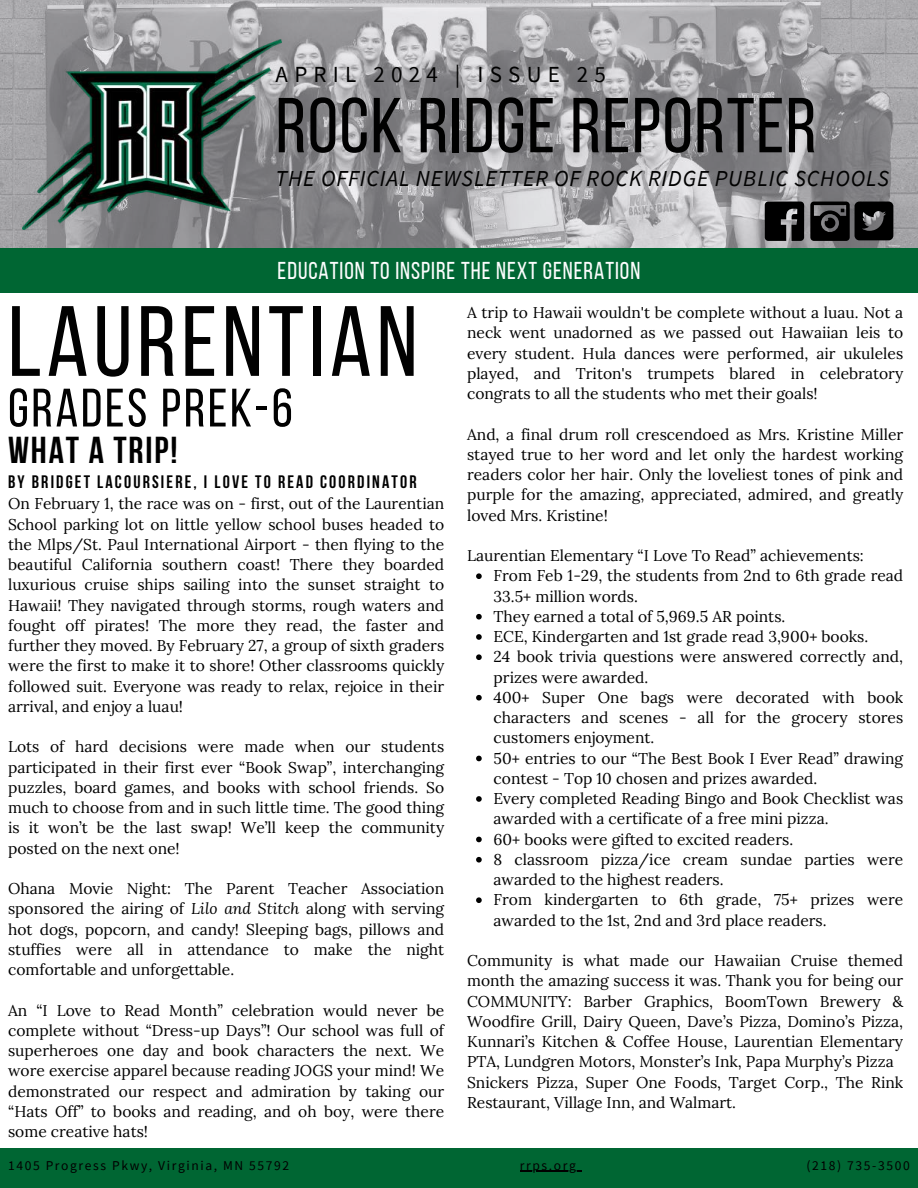
<style>
.page{position:relative;width:918px;height:1188px;background:#fff}
.page>*{position:absolute;margin:0;border:0;box-sizing:border-box;transform-origin:0 0}
.t1{font:99.6px "Bebas Neue";letter-spacing:.05em;color:#010101}
.t2{font:77.7px "Bebas Neue";letter-spacing:.02em;color:#010101}
.t3{font:54px "Bebas Neue";letter-spacing:.05em;color:#010101}
.t4{font:700 37.35px "Bebas Neue";letter-spacing:.05em;color:#000}
.t5{font:24.3px "Bebas Neue";letter-spacing:.04em;color:#fbfcfc}
.t6{font:22.95px "Source Sans Pro";letter-spacing:.27em;color:#010101}
.t7{font:italic 22.8px "Source Sans Pro";letter-spacing:.04em;color:#010101}
.t8{font:700 18px "Bebas Neue";letter-spacing:.12em;color:#000}
.t9{font:15.6px/20.2px "Lora";color:#000;text-align:justify}
.t10{font:13.5px "Source Sans Pro";letter-spacing:.12em;color:#000}
.s1{font-style:italic}
</style>
<div class="page">
<img style="left:0;top:0;width:918px;height:248px">
<img style="left:23px;top:39px;width:259px;height:191px">
<div style="left:0;top:1148px;width:918px;height:40px;background:#063"></div>
<div style="left:0;top:248px;width:918px;height:45px;background:#063"></div>
<svg style="left:765px;top:202px;width:39px;height:39px;background:#202020"></svg>
<svg style="left:810px;top:202px;width:83px;height:39px;background:#262627"></svg>
<hr style="left:520px;top:1171px;width:58px;height:1px;background:#000">
<svg style="left:476px;top:573px;width:6px;height:6px"></svg>
<svg style="left:476px;top:614px;width:6px;height:6px"></svg>
<svg style="left:476px;top:634px;width:6px;height:6px"></svg>
<svg style="left:476px;top:654px;width:6px;height:6px"></svg>
<svg style="left:476px;top:695px;width:6px;height:6px"></svg>
<svg style="left:476px;top:756px;width:6px;height:5px"></svg>
<svg style="left:476px;top:796px;width:6px;height:6px"></svg>
<svg style="left:476px;top:837px;width:6px;height:5px"></svg>
<svg style="left:476px;top:857px;width:6px;height:6px"></svg>
<svg style="left:476px;top:897px;width:6px;height:6px"></svg>
<h3 class="t6" style="left:276px;top:59px;width:332px">APRIL 2024 | ISSUE 25</h3>
<h2 class="t2" style="left:276px;top:94px;width:542px">ROCK RIDGE REPORTER</h2>
<h3 class="t7" style="left:276px;top:164px;width:615px">THE OFFICIAL NEWSLETTER OF ROCK RIDGE PUBLIC SCHOOLS</h3>
<h3 class="t5" style="left:278px;top:261px;width:364px">EDUCATION TO INSPIRE THE NEXT GENERATION</h3>
<h1 class="t1" style="left:8px;top:301px;width:411px">LAURENTIAN</h1>
<h3 class="t3" style="left:8px;top:386px;width:286px">GRADES PREK-6</h3>
<h3 class="t4" style="left:8px;top:435px;width:171px">WHAT A TRIP!</h3>
<p class="t8" style="left:8px;top:475px;width:410px">BY BRIDGET LACOURSIERE, I LOVE TO READ COORDINATOR</p>
<p class="t9" style="left:8px;top:494px;width:438px">On February 1, the race was on - first, out of the Laurentian School parking lot on little yellow school buses headed to the Mlps/St. Paul International Airport - then flying to the beautiful California southern coast! There they boarded luxurious cruise ships sailing into the sunset straight to Hawaii! They navigated through storms, rough waters and fought off pirates! The more they read, the faster and further they moved. By February 27, a group of sixth graders were the first to make it to shore! Other classrooms quickly followed suit. Everyone was ready to relax, rejoice in their arrival, and enjoy a luau!</p>
<p class="t9" style="left:8px;top:737px;width:438px">Lots of hard decisions were made when our students participated in their first ever “Book Swap”, interchanging puzzles, board games, and books with school friends. So much to choose from and in such little time. The good thing is it won’t be the last swap! We’ll keep the community posted on the next one!</p>
<p class="t9" style="left:8px;top:878px;width:438px">Ohana Movie Night: The Parent Teacher Association sponsored the airing of <span class="s1">Lilo and Stitch</span> along with serving hot dogs, popcorn, and candy! Sleeping bags, pillows and stuffies were all in attendance to make the night comfortable and unforgettable.</p>
<p class="t9" style="left:8px;top:1000px;width:438px">An “I Love to Read Month” celebration would never be complete without “Dress-up Days”! Our school was full of superheroes one day and book characters the next. We wore exercise apparel because reading JOGS your mind! We demonstrated our respect and admiration by taking our “Hats Off” to books and reading, and oh boy, were there some creative hats!</p>
<p class="t9" style="left:467px;top:302px;width:438px">A trip to Hawaii wouldn't be complete without a luau. Not a neck went unadorned as we passed out Hawaiian leis to every student. Hula dances were performed, air ukuleles played, and Triton's trumpets blared in celebratory congrats to all the students who met their goals!</p>
<p class="t9" style="left:467px;top:424px;width:438px">And, a final drum roll crescendoed as Mrs. Kristine Miller stayed true to her word and let only the hardest working readers color her hair. Only the loveliest tones of pink and purple for the amazing, appreciated, admired, and greatly loved Mrs. Kristine!</p>
<p class="t9" style="left:494px;top:545px;width:411px;text-align:left;text-indent:-27px">Laurentian Elementary “I Love To Read” achievements:<br>From Feb 1-29, the students from 2nd to 6th grade read 33.5+ million words.<br>They earned a total of 5,969.5 AR points.<br>ECE, Kindergarten and 1st grade read 3,900+ books.<br>24 book trivia questions were answered correctly and, prizes were awarded.<br>400+ Super One bags were decorated with book characters and scenes - all for the grocery stores customers enjoyment.<br>50+ entries to our “The Best Book I Ever Read” drawing contest - Top 10 chosen and prizes awarded.<br>Every completed Reading Bingo and Book Checklist was awarded with a certificate of a free mini pizza.<br>60+ books were gifted to excited readers.<br>8 classroom pizza/ice cream sundae parties were awarded to the highest readers.<br>From kindergarten to 6th grade, 75+ prizes were awarded to the 1st, 2nd and 3rd place readers.</p>
<p class="t9" style="left:467px;top:950px;width:438px;text-align:left">Community is what made our Hawaiian Cruise themed month the amazing success it was. Thank you for being our COMMUNITY: Barber Graphics, BoomTown Brewery &amp; Woodfire Grill, Dairy Queen, Dave’s Pizza, Domino’s Pizza, Kunnari’s Kitchen &amp; Coffee House, Laurentian Elementary PTA, Lundgren Motors, Monster’s Ink, Papa Murphy’s Pizza Snickers Pizza, Super One Foods, Target Corp., The Rink Restaurant, Village Inn, and Walmart.</p>
<p class="t10" style="left:8px;top:1156px;width:283px">1405 Progress Pkwy, Virginia, MN 55792</p>
<p class="t10" style="left:520px;top:1156px;width:58px">rrps.org</p>
<p class="t10" style="left:806px;top:1156px;width:105px">(218) 735-3500</p>
</div>
